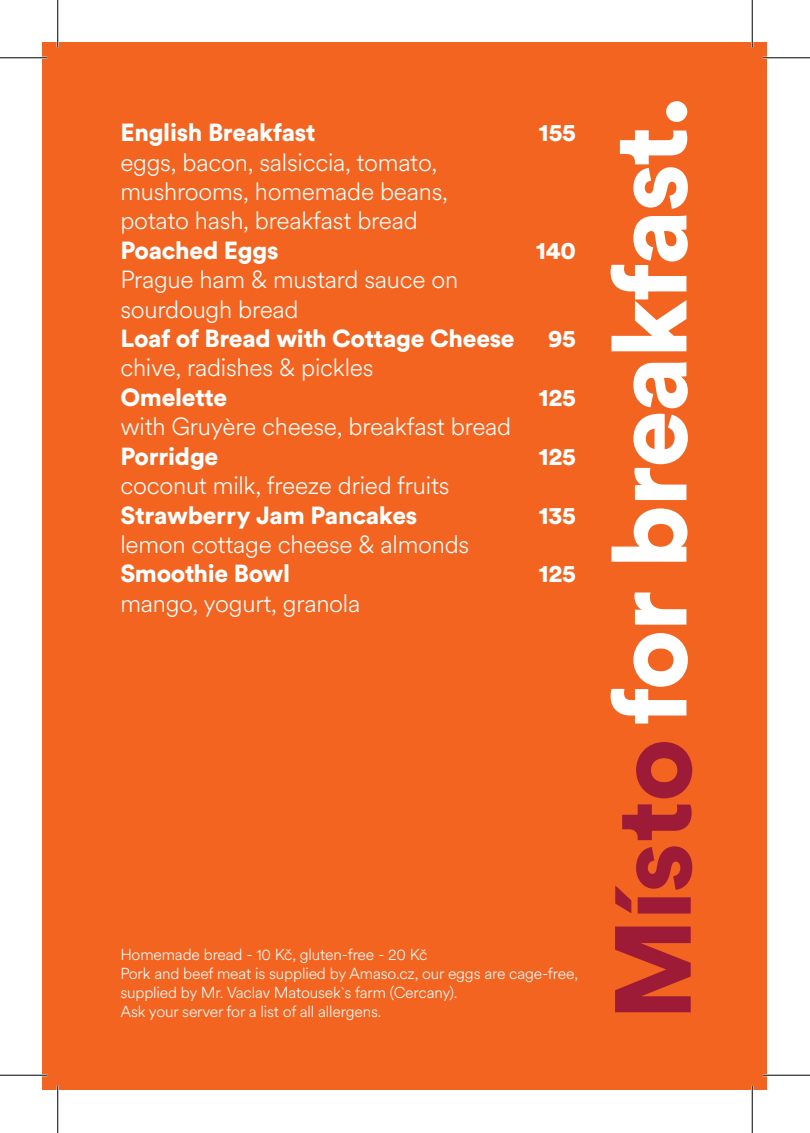
<style>
.page{position:relative;width:810px;height:1133px;background:#fff}
.page>*{position:absolute;margin:0;border:0;box-sizing:border-box;transform-origin:0 0}
.t1{font:900 103.6px "Circular";letter-spacing:-.015em;color:#fff}
.t2{font:300 24.5px/29.4px "Circular PR";letter-spacing:-.01em;color:#fff}
.t3{font:900 24.5px "Circular";letter-spacing:-.01em;color:#fff}
.t4{font:300 15.75px/18.9px "Circular PR";letter-spacing:-.01em;color:#fff}
</style>
<div class="page">
<div style="left:43px;top:43px;width:724px;height:1047px;background:#f36421"></div>
<svg style="left:615px;top:926px;width:76px;height:86px"></svg>
<svg style="left:615px;top:846px;width:77px;height:67px"></svg>
<svg style="left:622px;top:804px;width:70px;height:36px"></svg>
<svg style="left:636px;top:742px;width:56px;height:56px"></svg>
<hr style="left:0;top:57px;width:47px;height:2px;background:#fff">
<hr style="left:763px;top:57px;width:47px;height:2px;background:#fff">
<hr style="left:0;top:1074px;width:47px;height:2px;background:#fff">
<hr style="left:763px;top:1074px;width:47px;height:2px;background:#fff">
<hr style="left:57px;top:0;width:2px;height:47px;background:#fff">
<hr style="left:57px;top:1085px;width:2px;height:47px;background:#fff">
<hr style="left:751px;top:0;width:2px;height:47px;background:#fff">
<hr style="left:751px;top:1085px;width:2px;height:47px;background:#fff">
<hr style="left:0;top:57px;width:47px;height:1px;background:#000">
<hr style="left:763px;top:57px;width:47px;height:1px;background:#000">
<hr style="left:0;top:1074px;width:47px;height:1px;background:#000">
<hr style="left:763px;top:1074px;width:47px;height:1px;background:#000">
<hr style="left:57px;top:0;width:1px;height:47px;background:#000">
<hr style="left:57px;top:1085px;width:1px;height:47px;background:#000">
<hr style="left:752px;top:0;width:1px;height:47px;background:#000">
<hr style="left:752px;top:1085px;width:1px;height:47px;background:#000">
<p class="t3" style="left:120px;top:115px;width:197px">English Breakfast</p>
<p class="t2" style="left:120px;top:146px;width:329px">eggs, bacon, salsiccia, tomato, mushrooms, homemade beans, potato hash, breakfast bread</p>
<p class="t3" style="left:120px;top:233px;width:160px">Poached Eggs</p>
<p class="t2" style="left:120px;top:264px;width:340px">Prague ham &amp; mustard sauce on sourdough bread</p>
<p class="t3" style="left:120px;top:321px;width:396px">Loaf of Bread with Cottage Cheese</p>
<p class="t2" style="left:120px;top:352px;width:255px">chive, radishes &amp; pickles</p>
<p class="t3" style="left:120px;top:380px;width:108px">Omelette</p>
<p class="t2" style="left:120px;top:411px;width:392px">with Gruyère cheese, breakfast bread</p>
<p class="t3" style="left:120px;top:439px;width:99px">Porridge</p>
<p class="t2" style="left:120px;top:470px;width:331px">coconut milk, freeze dried fruits</p>
<p class="t3" style="left:120px;top:498px;width:298px">Strawberry Jam Pancakes</p>
<p class="t2" style="left:120px;top:528px;width:351px">lemon cottage cheese &amp; almonds</p>
<p class="t3" style="left:120px;top:556px;width:171px">Smoothie Bowl</p>
<p class="t2" style="left:120px;top:587px;width:242px">mango, yogurt, granola</p>
<p class="t3" style="left:538px;top:115px;width:39px">155</p>
<p class="t3" style="left:536px;top:233px;width:42px">140</p>
<p class="t3" style="left:548px;top:321px;width:29px">95</p>
<p class="t3" style="left:538px;top:380px;width:39px">125</p>
<p class="t3" style="left:538px;top:439px;width:39px">125</p>
<p class="t3" style="left:539px;top:498px;width:39px">135</p>
<p class="t3" style="left:538px;top:556px;width:39px">125</p>
<h1 class="t1" style="left:578px;top:724px;width:631px;rotate:-90deg">for breakfast.</h1>
<p class="t4" style="left:120px;top:944px;width:459px">Homemade bread - 10 Kč, gluten-free - 20 Kč<br>Pork and beef meat is supplied by Amaso.cz, our eggs are cage-free, supplied by Mr. Vaclav Matousek`s farm (Cercany).<br>Ask your server for a list of all allergens.</p>
</div>
